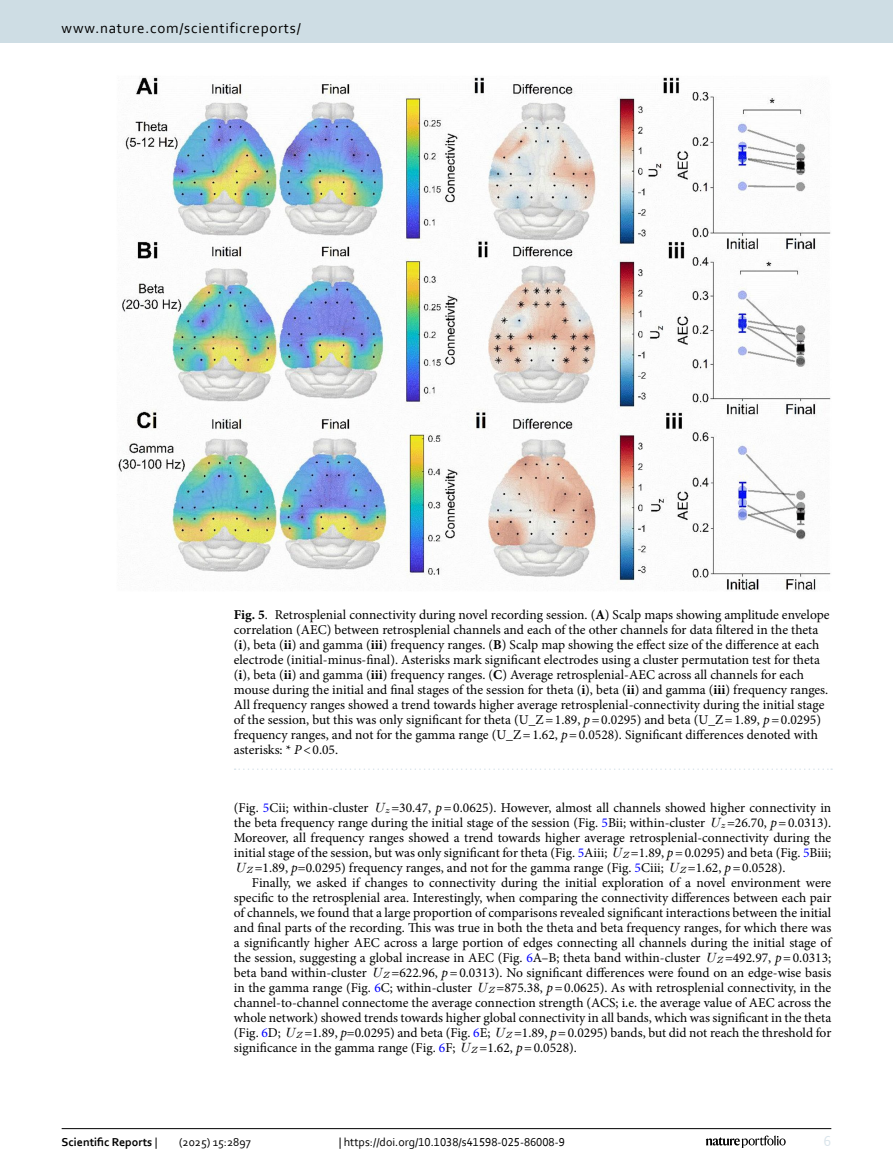
<style>
.page{position:relative;width:893px;height:1174px;background:#fff}
.page>*{position:absolute;margin:0;border:0;box-sizing:border-box;transform-origin:0 0}
.t1{font:15px "Corbel";letter-spacing:.05em;color:#000}
.t2{font:15px "Corbel";color:#d9e4eb}
.Body_Text_Indent{font:13.5px/15px "Minion Pro";color:#000;text-align:justify}
.Figure_Caption{font:13.5px/15px "Minion Pro";color:#000}
.t3{font:12px "Corbel";color:#000}
.t4{font:700 12px "Corbel";color:#000}
.s1{font-weight:700}
.s2{font-style:italic}
.s3{color:#00f}
.s4{font-family:"LM Math Italic 9"}
.s5{font-weight:400}
</style>
<div class="page">
<img style="left:118px;top:76px;width:713px;height:514px">
<svg style="left:235px;top:768px;width:597px;height:2px"></svg>
<hr style="left:62px;top:1128px;width:769px;height:1px;background:#000">
<svg style="left:706px;top:1135px;width:80px;height:12px"></svg>
<div style="left:0;top:0;width:893px;height:43px;background:#cedde4"></div>
<p class="t1" style="left:62px;top:18px;width:241px">www.nature.com/scientificreports/</p>
<p class="Figure_Caption" style="left:234px;top:607px;width:597px"><span class="s1">Fig. 5</span>. Retrosplenial connectivity during novel recording session. (<span class="s1">A</span>) Scalp maps showing amplitude envelope correlation (AEC) between retrosplenial channels and each of the other channels for data filtered in the theta (<span class="s1">i</span>), beta (<span class="s1">ii</span>) and gamma (<span class="s1">iii</span>) frequency ranges. (<span class="s1">B</span>) Scalp map showing the effect size of the difference at each electrode (initial-minus-final). Asterisks mark significant electrodes using a cluster permutation test for theta (<span class="s1">i</span>), beta (<span class="s1">ii</span>) and gamma (<span class="s1">iii</span>) frequency ranges. (<span class="s1">C</span>) Average retrosplenial-AEC across all channels for each mouse during the initial and final stages of the session for theta (<span class="s1">i</span>), beta (<span class="s1">ii</span>) and gamma (<span class="s1">iii</span>) frequency ranges.<br>All frequency ranges showed a trend towards higher average retrosplenial-connectivity during the initial stage of the session, but this was only significant for theta (U_Z=1.89, <span class="s2">p</span>=0.0295) and beta (U_Z=1.89, <span class="s2">p</span>=0.0295) frequency ranges, and not for the gamma range (U_Z=1.62, <span class="s2">p</span>=0.0528). Significant differences denoted with asterisks: * <span class="s2">P</span>&lt;0.05.</p>
<p class="Body_Text_Indent" style="left:234px;top:800px;width:136px">(Fig. <span class="s3">5</span>Cii; within-cluster</p>
<p class="Figure_Caption" style="left:375px;top:800px;width:457px"><span class="s4">U</span><sub>z</sub>=30.47, <span class="s2">p</span>=0.0625). However, almost all channels showed higher connectivity in</p>
<p class="Body_Text_Indent" style="left:234px;top:815px;width:599px">the beta frequency range during the initial stage of the session (Fig. <span class="s3">5</span>Bii; within-cluster <span class="s4">U</span><sub>z</sub>=26.70, <span class="s2">p</span>=0.0313).<br>Moreover, all frequency ranges showed a trend towards higher average retrosplenial-connectivity during the initial stage of the session, but was only significant for theta (Fig. <span class="s3">5</span>Aiii; <span class="s4">U</span><sub>Z</sub> =1.89, <span class="s2">p</span>=0.0295) and beta (Fig. <span class="s3">5</span>Biii;</p>
<p class="Figure_Caption" style="left:236px;top:860px;width:550px"><span class="s4">U</span><sub>Z</sub> =1.89, <span class="s2">p</span>=0.0295) frequency ranges, and not for the gamma range (Fig. <span class="s3">5</span>Ciii; <span class="s4">U</span><sub>Z</sub> =1.62, <span class="s2">p</span>=0.0528).</p>
<p class="Body_Text_Indent" style="left:234px;top:875px;width:599px;text-indent:18px">Finally, we asked if changes to connectivity during the initial exploration of a novel environment were specific to the retrosplenial area. Interestingly, when comparing the connectivity differences between each pair of channels, we found that a large proportion of comparisons revealed significant interactions between the initial and final parts of the recording. This was true in both the theta and beta frequency ranges, for which there was a significantly higher AEC across a large portion of edges connecting all channels during the initial stage of the session, suggesting a global increase in AEC (Fig. <span class="s3">6</span>A–B; theta band within-cluster</p>
<p class="Figure_Caption" style="left:707px;top:950px;width:126px"><span class="s4">U</span><sub>Z</sub> =492.97, <span class="s2">p</span>=0.0313;</p>
<p class="Body_Text_Indent" style="left:234px;top:965px;width:135px">beta band within-cluster</p>
<p class="Figure_Caption" style="left:373px;top:965px;width:460px"><span class="s4">U</span><sub>Z</sub> =622.96, <span class="s2">p</span>=0.0313). No significant differences were found on an edge-wise basis</p>
<p class="Body_Text_Indent" style="left:234px;top:980px;width:240px">in the gamma range (Fig. <span class="s3">6</span>C; within-cluster</p>
<p class="Figure_Caption" style="left:478px;top:980px;width:355px"><span class="s4">U</span><sub>Z</sub> =875.38, <span class="s2">p</span>=0.0625). As with retrosplenial connectivity, in the</p>
<p class="Body_Text_Indent" style="left:234px;top:995px;width:599px">channel-to-channel connectome the average connection strength (ACS; i.e. the average value of AEC across the whole network) showed trends towards higher global connectivity in all bands, which was significant in the theta (Fig. <span class="s3">6</span>D; <span class="s4">U</span><sub>Z</sub> =1.89, <span class="s2">p</span>=0.0295) and beta (Fig. <span class="s3">6</span>E; <span class="s4">U</span><sub>Z</sub> =1.89, <span class="s2">p</span>=0.0295) bands, but did not reach the threshold for significance in the gamma range (Fig. <span class="s3">6</span>F; <span class="s4">U</span><sub>Z</sub> =1.62, <span class="s2">p</span>=0.0528).</p>
<p class="t4" style="left:62px;top:1134px;width:97px">Scientific Reports <span class="s5">|</span></p>
<p class="t3" style="left:179px;top:1134px;width:73px">(2025) 15:2897</p>
<p class="t3" style="left:339px;top:1134px;width:228px">| https://doi.org/10.1038/s41598-025-86008-9</p>
<p class="t2" style="left:824px;top:1132px;width:9px">6</p>
</div>
